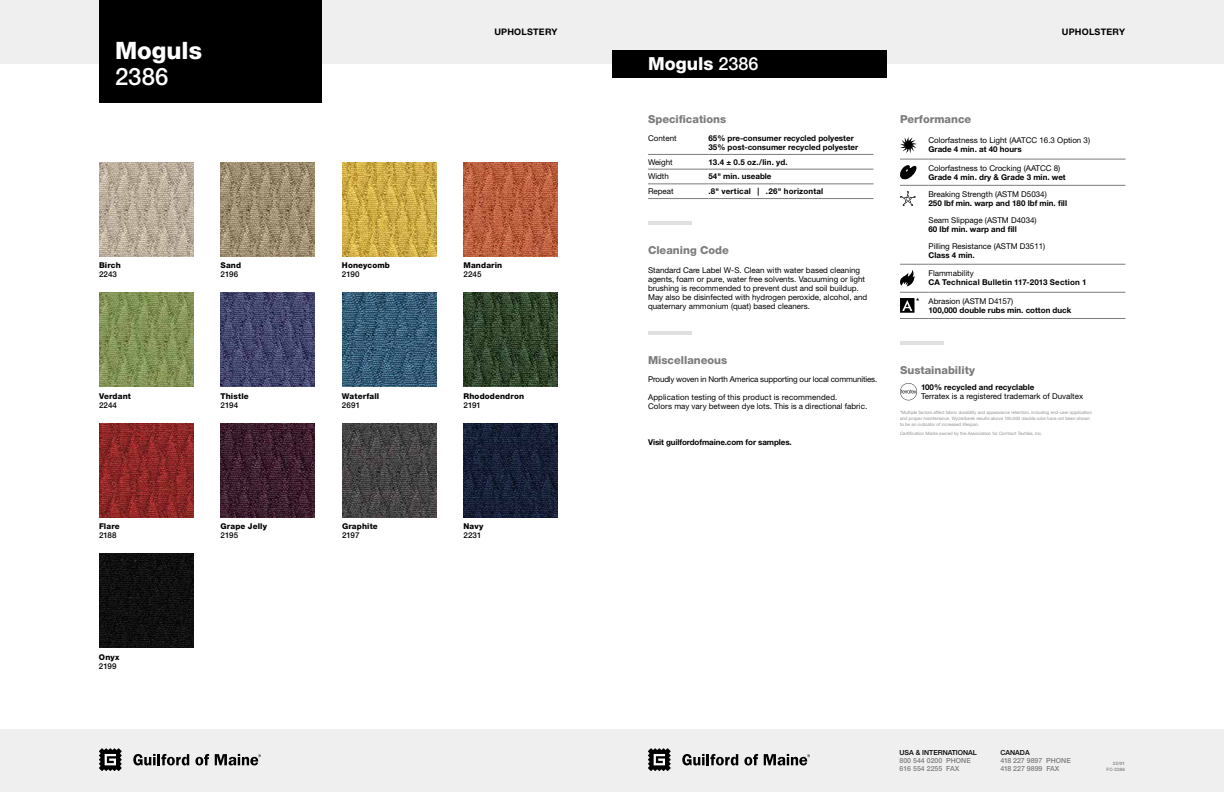
<style>
.page{position:relative;width:1224px;height:792px;background:#fff}
.page>*{position:absolute;margin:0;border:0;box-sizing:border-box;transform-origin:0 0}
.t1{font:800 24px "Helvetica Neue LT Std";color:#fff}
.t2{font:500 24px "Helvetica Neue LT Std";color:#fff}
.t3{font:800 18px "Helvetica Neue LT Std";color:#fff}
.t4{font:800 11px "Helvetica Neue LT Std";color:#7c7c7c}
.t5{font:700 9px "Helvetica Neue LT Std";letter-spacing:.025em;color:#000}
.t6{font:8px/9px "Helvetica Neue LT Std";color:#000}
.t7{font:700 8px/9px "Helvetica Neue LT Std";color:#000}
.t8{font:800 8px "Helvetica Neue LT Std";letter-spacing:.02em;color:#000}
.t9{font:700 8px "Helvetica Neue LT Std";letter-spacing:.025em;color:#000}
.t10{font:500 8px "Helvetica Neue LT Std";letter-spacing:.01em;color:#000}
.t11{font:500 7px/8px "Helvetica Neue LT Std";color:#7c7c7c}
.t12{font:500 7px "Helvetica Neue LT Std";color:#000}
.t13{font:4.5px/6px "Helvetica Neue LT Std";color:#939393}
.t14{font:500 4.5px/6px "Helvetica Neue LT Std";letter-spacing:.025em;color:#7c7c7c;text-align:right}
.s1{font-weight:500}
</style>
<div class="page">
<div style="left:0;top:0;width:1224px;height:63px;background:#efefef"></div>
<div style="left:0;top:729px;width:1224px;height:63px;background:#efefef"></div>
<svg style="left:133px;top:754px;width:56px;height:11px"></svg>
<svg style="left:195px;top:754px;width:14px;height:11px"></svg>
<svg style="left:215px;top:754px;width:46px;height:11px"></svg>
<svg style="left:99px;top:748px;width:23px;height:23px"></svg>
<div style="left:612px;top:50px;width:274px;height:28px;background:#000"></div>
<svg style="left:682px;top:754px;width:56px;height:11px"></svg>
<svg style="left:744px;top:754px;width:14px;height:11px"></svg>
<svg style="left:764px;top:754px;width:46px;height:11px"></svg>
<svg style="left:648px;top:748px;width:23px;height:23px"></svg>
<div style="left:99px;top:0;width:223px;height:103px;background:#000"></div>
<hr style="left:928px;top:159px;width:198px;height:1px;background:#7c7c7c">
<hr style="left:928px;top:185px;width:198px;height:1px;background:#7c7c7c">
<hr style="left:928px;top:264px;width:198px;height:1px;background:#7c7c7c">
<hr style="left:928px;top:292px;width:198px;height:1px;background:#7c7c7c">
<hr style="left:928px;top:318px;width:198px;height:1px;background:#7c7c7c">
<svg style="left:900px;top:137px;width:17px;height:16px"></svg>
<svg style="left:900px;top:159px;width:29px;height:47px"></svg>
<svg style="left:900px;top:264px;width:29px;height:55px"></svg>
<hr style="left:648px;top:154px;width:60px;height:1px;background:#7c7c7c">
<hr style="left:708px;top:154px;width:166px;height:1px;background:#7c7c7c">
<hr style="left:648px;top:169px;width:60px;height:1px;background:#7c7c7c">
<hr style="left:708px;top:169px;width:166px;height:1px;background:#7c7c7c">
<hr style="left:648px;top:184px;width:60px;height:1px;background:#7c7c7c">
<hr style="left:708px;top:184px;width:166px;height:1px;background:#7c7c7c">
<hr style="left:648px;top:198px;width:60px;height:1px;background:#7c7c7c">
<hr style="left:708px;top:198px;width:166px;height:1px;background:#7c7c7c">
<hr style="left:648px;top:331px;width:43px;height:3px;background:#e0e0e0">
<hr style="left:648px;top:221px;width:43px;height:3px;background:#e0e0e0">
<hr style="left:900px;top:341px;width:43px;height:3px;background:#e0e0e0">
<svg style="left:900px;top:383px;width:17px;height:17px"></svg>
<img style="left:99px;top:162px;width:95px;height:94px">
<img style="left:99px;top:292px;width:95px;height:95px">
<img style="left:99px;top:423px;width:95px;height:95px">
<img style="left:342px;top:423px;width:94px;height:95px">
<img style="left:220px;top:162px;width:95px;height:94px">
<img style="left:220px;top:292px;width:95px;height:95px">
<img style="left:464px;top:423px;width:94px;height:95px">
<img style="left:342px;top:162px;width:94px;height:94px">
<img style="left:342px;top:292px;width:94px;height:95px">
<img style="left:220px;top:423px;width:95px;height:95px">
<img style="left:99px;top:554px;width:95px;height:94px">
<img style="left:464px;top:162px;width:94px;height:94px">
<img style="left:464px;top:292px;width:94px;height:95px">
<h1 class="t1" style="left:115px;top:36px;width:89px">Moguls</h1>
<h1 class="t2" style="left:115px;top:62px;width:55px">2386</h1>
<p class="t8" style="left:99px;top:261px;width:23px">Birch</p>
<p class="t10" style="left:99px;top:270px;width:20px">2243</p>
<p class="t8" style="left:220px;top:261px;width:22px">Sand</p>
<p class="t10" style="left:220px;top:270px;width:19px">2196</p>
<p class="t8" style="left:99px;top:391px;width:34px">Verdant</p>
<p class="t10" style="left:99px;top:400px;width:20px">2244</p>
<p class="t8" style="left:220px;top:391px;width:30px">Thistle</p>
<p class="t10" style="left:220px;top:400px;width:19px">2194</p>
<p class="t8" style="left:99px;top:522px;width:22px">Flare</p>
<p class="t10" style="left:99px;top:531px;width:19px">2188</p>
<p class="t8" style="left:220px;top:522px;width:48px">Grape Jelly</p>
<p class="t10" style="left:220px;top:531px;width:19px">2195</p>
<p class="t8" style="left:99px;top:652px;width:22px">Onyx</p>
<p class="t10" style="left:99px;top:661px;width:19px">2199</p>
<p class="t5" style="left:494px;top:26px;width:65px">UPHOLSTERY</p>
<p class="t8" style="left:342px;top:261px;width:50px">Honeycomb</p>
<p class="t10" style="left:342px;top:270px;width:19px">2190</p>
<p class="t8" style="left:463px;top:261px;width:40px">Mandarin</p>
<p class="t10" style="left:463px;top:270px;width:20px">2245</p>
<p class="t8" style="left:342px;top:391px;width:39px">Waterfall</p>
<p class="t10" style="left:342px;top:400px;width:20px">2691</p>
<p class="t8" style="left:463px;top:391px;width:62px">Rhododendron</p>
<p class="t10" style="left:463px;top:400px;width:19px">2191</p>
<p class="t8" style="left:342px;top:522px;width:37px">Graphite</p>
<p class="t10" style="left:342px;top:531px;width:19px">2197</p>
<p class="t8" style="left:463px;top:522px;width:21px">Navy</p>
<p class="t10" style="left:463px;top:531px;width:20px">2231</p>
<h2 class="t3" style="left:648px;top:53px;width:112px">Moguls <span class="s1">2386</span></h2>
<h3 class="t4" style="left:648px;top:112px;width:80px">Specifications</h3>
<p class="t6" style="left:648px;top:133px;width:30px">Content</p>
<p class="t7" style="left:708px;top:133px;width:151px">65% pre-consumer recycled polyester<br>35% post-consumer recycled polyester</p>
<p class="t6" style="left:648px;top:157px;width:26px">Weight</p>
<p class="t7" style="left:708px;top:157px;width:81px">13.4 ± 0.5 oz./lin. yd.</p>
<p class="t6" style="left:648px;top:172px;width:22px">Width</p>
<p class="t7" style="left:708px;top:172px;width:65px">54" min. useable</p>
<p class="t6" style="left:648px;top:187px;width:27px">Repeat</p>
<p class="t9" style="left:708px;top:186px;width:116px">.8" vertical | .26" horizontal</p>
<h3 class="t4" style="left:648px;top:244px;width:82px">Cleaning Code</h3>
<p class="t6" style="left:648px;top:265px;width:221px">Standard Care Label W-S. Clean with water based cleaning agents, foam or pure, water free solvents. Vacuuming or light brushing is recommended to prevent dust and soil buildup.<br>May also be disinfected with hydrogen peroxide, alcohol, and quaternary ammonium (quat) based cleaners.</p>
<h3 class="t4" style="left:648px;top:353px;width:81px">Miscellaneous</h3>
<p class="t6" style="left:648px;top:375px;width:231px">Proudly woven in North America supporting our local communities.</p>
<p class="t6" style="left:648px;top:393px;width:221px">Application testing of this product is recommended.<br>Colors may vary between dye lots. This is a directional fabric.</p>
<p class="t7" style="left:648px;top:438px;width:145px">Visit guilfordofmaine.com for samples.</p>
<p class="t5" style="left:1062px;top:26px;width:65px">UPHOLSTERY</p>
<h3 class="t4" style="left:900px;top:112px;width:73px">Performance</h3>
<p class="t6" style="left:928px;top:136px;width:163px">Colorfastness to Light (AATCC 16.3 Option 3)</p>
<p class="t7" style="left:928px;top:145px;width:95px">Grade 4 min. at 40 hours</p>
<p class="t6" style="left:928px;top:163px;width:133px">Colorfastness to Crocking (AATCC 8)</p>
<p class="t7" style="left:928px;top:172px;width:139px">Grade 4 min. dry &amp; Grade 3 min. wet</p>
<p class="t6" style="left:928px;top:189px;width:120px">Breaking Strength (ASTM D5034)</p>
<p class="t7" style="left:928px;top:198px;width:140px">250 lbf min. warp and 180 lbf min. fill</p>
<p class="t6" style="left:928px;top:216px;width:110px">Seam Slippage (ASTM D4034)</p>
<p class="t7" style="left:928px;top:225px;width:90px">60 lbf min. warp and fill</p>
<p class="t6" style="left:928px;top:242px;width:118px">Pilling Resistance (ASTM D3511)</p>
<p class="t7" style="left:928px;top:251px;width:48px">Class 4 min.</p>
<p class="t6" style="left:928px;top:268px;width:47px">Flammability</p>
<p class="t9" style="left:928px;top:277px;width:160px">CA Technical Bulletin 117-2013 Section 1</p>
<p class="t6" style="left:928px;top:296px;width:86px">Abrasion (ASTM D4157)</p>
<p class="t7" style="left:928px;top:305px;width:144px">100,000 double rubs min. cotton duck</p>
<h3 class="t4" style="left:900px;top:363px;width:76px">Sustainability</h3>
<p class="t7" style="left:921px;top:382px;width:115px">100% recycled and recyclable</p>
<p class="t6" style="left:921px;top:391px;width:164px">Terratex is a registered trademark of Duvaltex</p>
<p class="t13" style="left:900px;top:410px;width:194px">*Multiple factors affect fabric durability and appearance retention, including end-user application and proper maintenance. Wyzenbeek results above 100,000 double rubs have not been shown to be an indicator of increased lifespan.</p>
<p class="t13" style="left:900px;top:431px;width:144px">Certification Marks owned by the Association for Contract Textiles, Inc.</p>
<p class="t12" style="left:900px;top:748px;width:79px">USA &amp; INTERNATIONAL</p>
<p class="t11" style="left:900px;top:757px;width:73px">800 544 0200 PHONE<br>616 554 2255 FAX</p>
<p class="t12" style="left:1001px;top:748px;width:31px">CANADA</p>
<p class="t11" style="left:1001px;top:757px;width:72px">418 227 9897 PHONE<br>418 227 9899 FAX</p>
<p class="t14" style="left:1107px;top:760px;width:20px">22/01<br>FC-2386</p>
</div>
